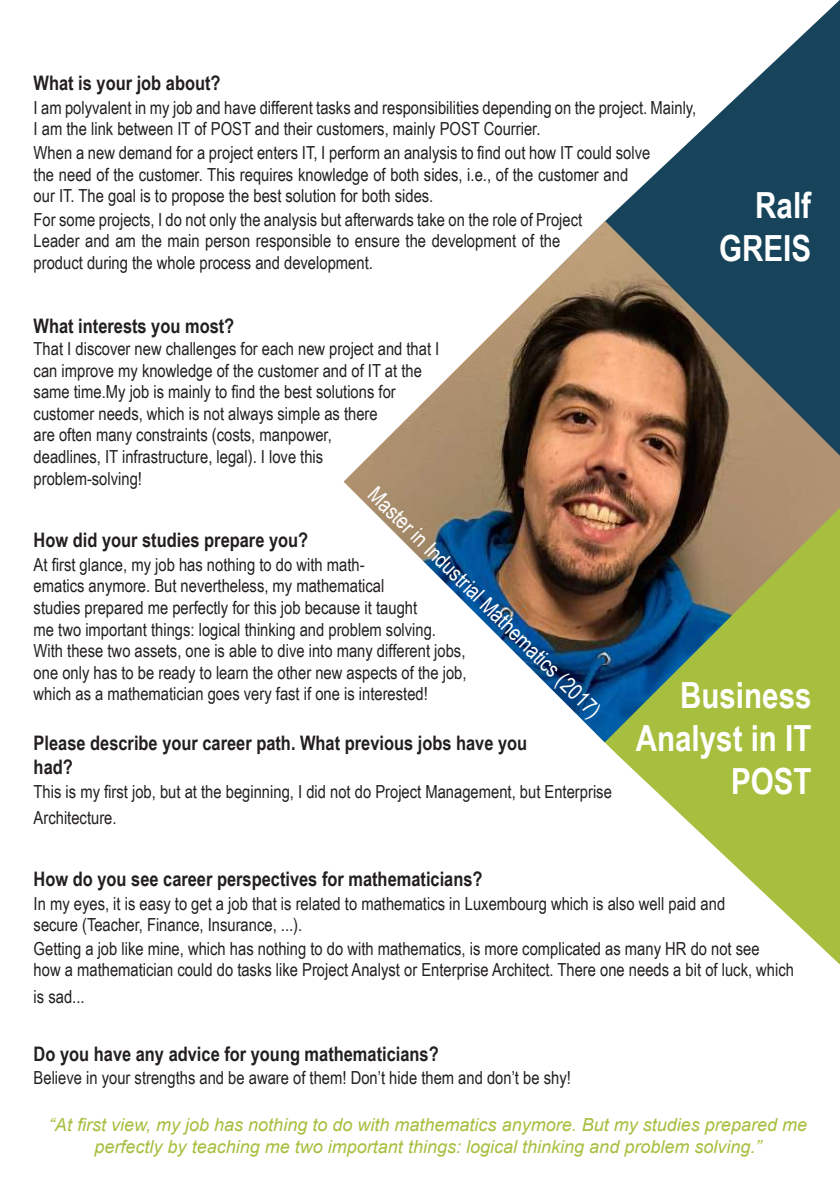
<style>
.page{position:relative;width:840px;height:1191px;background:#fff}
.page>*{position:absolute;margin:0;border:0;box-sizing:border-box;transform-origin:0 0}
.t1{font:700 36px/43.2px "Arial Narrow";color:#fff;text-align:right}
.t2{font:22px "Arial Narrow";color:#fff}
.t3{font:700 20px/24px "Arial Narrow";color:#231f20}
.t4{font:18px/21.6px "Arial Narrow";color:#231f20}
.t5{font:italic 18px/21.6px "Arial";color:#a6bf3e;text-align:center}
</style>
<div class="page">
<svg style="left:605px;top:0;width:234px;height:221px"></svg>
<svg style="left:616px;top:742px;width:223px;height:222px;fill:#a6bf3e"></svg>
<svg style="left:604px;top:742px;width:12px;height:11px"></svg>
<img style="left:343px;top:221px;width:496px;height:521px">
<p class="t3" style="left:34px;top:70px;width:188px">What is your job about?</p>
<p class="t4" style="left:34px;top:96px;width:664px">I am polyvalent in my job and have different tasks and responsibilities depending on the project. Mainly,<br>I am the link between IT of POST and their customers, mainly POST Courrier.</p>
<p class="t4" style="left:34px;top:141px;width:617px">When a new demand for a project enters IT, I perform an analysis to find out how IT could solve the need of the customer. This requires knowledge of both sides, i.e., of the customer and our IT. The goal is to propose the best solution for both sides.</p>
<p class="t4" style="left:34px;top:208px;width:549px">For some projects, I do not only the analysis but afterwards take on the role of Project<br>Leader and am the main person responsible to ensure the development of the product during the whole process and development.</p>
<h1 class="t1" style="left:718px;top:182px;width:93px">Ralf<br>GREIS</h1>
<p class="t3" style="left:34px;top:313px;width:202px">What interests you most?</p>
<p class="t4" style="left:34px;top:337px;width:407px">That I discover new challenges for each new project and that I can improve my knowledge of the customer and of IT at the same time.My job is mainly to find the best solutions for customer needs, which is not always simple as there<br>are often many constraints (costs, manpower,<br>deadlines, IT infrastructure, legal). I love this<br>problem-solving!</p>
<p class="t2" style="left:384px;top:478px;width:318px;rotate:45deg">Master in Industrial Mathematics (2017)</p>
<p class="t3" style="left:34px;top:527px;width:276px">How did your studies prepare you?</p>
<p class="t4" style="left:34px;top:553px;width:434px">At first glance, my job has nothing to do with math-<br>ematics anymore. But nevertheless, my mathematical<br>studies prepared me perfectly for this job because it taught<br>me two important things: logical thinking and problem solving.<br>With these two assets, one is able to dive into many different jobs, one only has to be ready to learn the other new aspects of the job, which as a mathematician goes very fast if one is interested!</p>
<p class="t3" style="left:34px;top:730px;width:495px">Please describe your career path. What previous jobs have you had?</p>
<p class="t4" style="left:34px;top:777px;width:579px;line-height:26.4px">This is my first job, but at the beginning, I did not do Project Management, but Enterprise<br>Architecture.</p>
<h1 class="t1" style="left:635px;top:671px;width:177px">Business<br>Analyst in IT<br>POST</h1>
<p class="t3" style="left:34px;top:866px;width:450px">How do you see career perspectives for mathematicians?</p>
<p class="t4" style="left:34px;top:891px;width:692px">In my eyes, it is easy to get a job that is related to mathematics in Luxembourg which is also well paid and secure (Teacher, Finance, Insurance, ...).</p>
<p class="t4" style="left:34px;top:937px;width:761px">Getting a job like mine, which has nothing to do with mathematics, is more complicated as many HR do not see<br>how a mathematician could do tasks like Project Analyst or Enterprise Architect. There one needs a bit of luck, which</p>
<p class="t4" style="left:34px;top:985px;width:52px">is sad...</p>
<p class="t3" style="left:34px;top:1040px;width:406px">Do you have any advice for young mathematicians?</p>
<p class="t4" style="left:34px;top:1066px;width:538px">Believe in your strengths and be aware of them! Don’t hide them and don’t be shy!</p>
<p class="t5" style="left:49px;top:1114px;width:759px">“At first view, my job has nothing to do with mathematics anymore. But my studies prepared me perfectly by teaching me two important things: logical thinking and problem solving.”</p>
</div>
